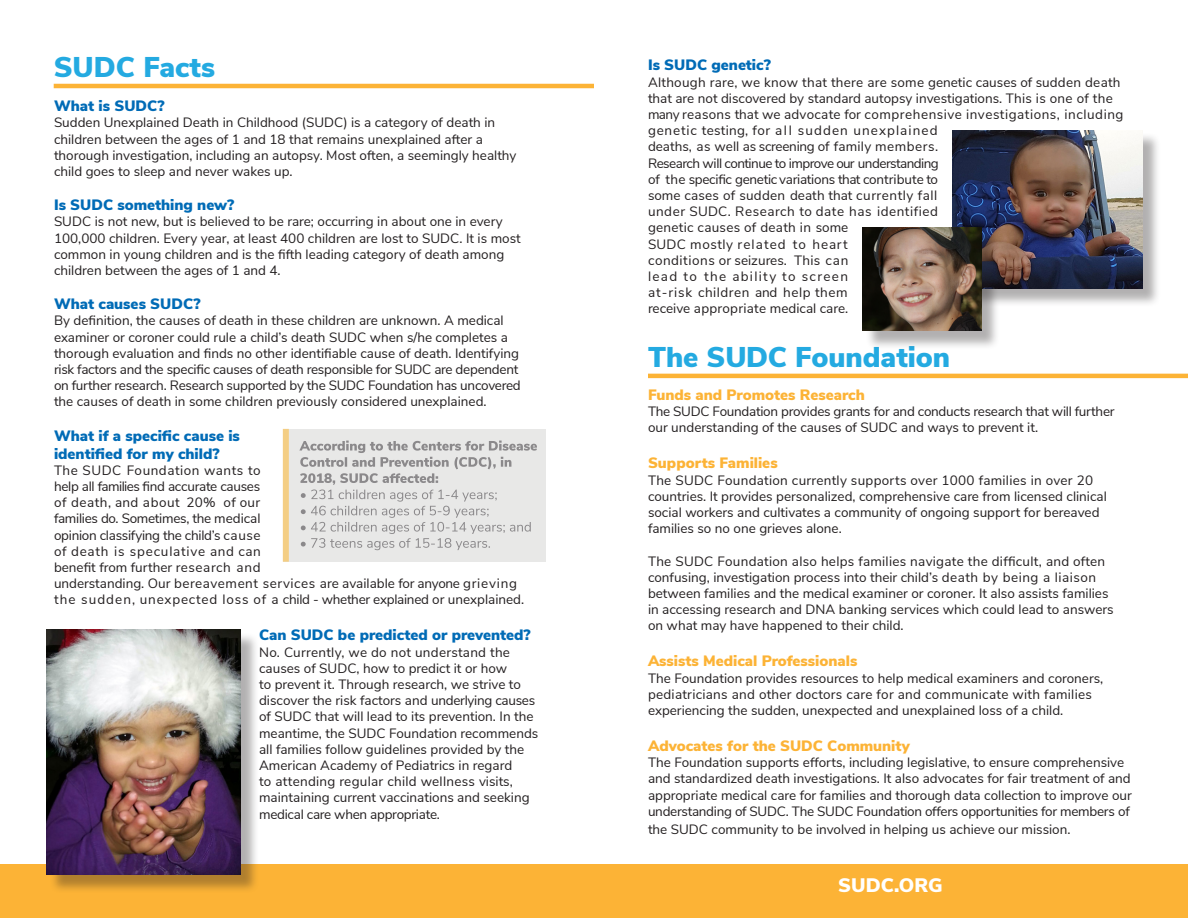
<style>
.page{position:relative;width:1188px;height:918px;background:#fff}
.page>*{position:absolute;margin:0;border:0;box-sizing:border-box;transform-origin:0 0}
.t1{font:900 28.5px "Nunito Sans";color:#24aae1}
.t2{font:900 19.5px "Nunito Sans";color:#fff}
.t3{font:900 15px/18px "Nunito Sans";color:#006bb6}
.t4{font:900 15px "Nunito Sans";color:#fcb336}
.t5{font:13.5px/16.2px "Nunito Sans";color:#231f20}
.t6{font:13.5px/16.2px "Nunito Sans";letter-spacing:.02em;color:#231f20}
.t7{font:13.5px/16.2px "Nunito Sans";letter-spacing:-.02em;color:#231f20}
</style>
<div class="page">
<div style="left:0;top:864px;width:1188px;height:54px;background:#fcb336"></div>
<div style="left:49px;top:632px;width:211px;height:261px;background:#231f20;opacity:.35"></div>
<img style="left:47px;top:630px;width:194px;height:245px">
<hr style="left:54px;top:84px;width:540px;height:4px;background:#fcb336">
<hr style="left:648px;top:374px;width:540px;height:4px;background:#fcb336">
<div style="left:955px;top:132px;width:207px;height:175px;background:#231f20;opacity:.35"></div>
<img style="left:953px;top:130px;width:190px;height:158px">
<div style="left:865px;top:230px;width:135px;height:120px;background:#231f20;opacity:.35"></div>
<img style="left:863px;top:228px;width:118px;height:103px">
<div style="left:283px;top:429px;width:263px;height:133px;background:#e8e8e7"></div>
<svg style="left:299px;top:441px;width:238px;height:109px"></svg>
<div style="left:283px;top:429px;width:6px;height:133px;background:#f4ce84"></div>
<p class="t1" style="left:54px;top:46px;width:163px">SUDC Facts</p>
<p class="t3" style="left:54px;top:97px;width:112px">What is SUDC?</p>
<p class="t5" style="left:54px;top:114px;width:464px">Sudden Unexplained Death in Childhood (SUDC) is a category of death in children between the ages of 1 and 18 that remains unexplained after a thorough investigation, including an autopsy. Most often, a seemingly healthy child goes to sleep and never wakes up.</p>
<p class="t3" style="left:54px;top:196px;width:182px">Is SUDC something new?</p>
<p class="t5" style="left:54px;top:213px;width:468px">SUDC is not new, but is believed to be rare; occurring in about one in every 100,000 children. Every year, at least 400 children are lost to SUDC. It is most common in young children and is the fifth leading category of death among children between the ages of 1 and 4.</p>
<p class="t3" style="left:54px;top:295px;width:148px">What causes SUDC?</p>
<p class="t5" style="left:54px;top:312px;width:468px">By definition, the causes of death in these children are unknown. A medical examiner or coroner could rule a child’s death SUDC when s/he completes a thorough evaluation and finds no other identifiable cause of death. Identifying risk factors and the specific causes of death responsible for SUDC are dependent on further research. Research supported by the SUDC Foundation has uncovered the causes of death in some children previously considered unexplained.</p>
<p class="t3" style="left:54px;top:426px;width:187px">What if a specific cause is identified for my child?</p>
<p class="t5" style="left:54px;top:461px;width:472px">The SUDC Foundation wants to<br>help all families find accurate causes<br>of death, and about 20% of our<br>families do. Sometimes, the medical<br>opinion classifying the child’s cause<br>of death is speculative and can<br>benefit from further research and<br>understanding. Our bereavement services are available for anyone grieving the sudden, unexpected loss of a child - whether explained or unexplained.</p>
<p class="t3" style="left:259px;top:626px;width:273px">Can SUDC be predicted or prevented?</p>
<p class="t5" style="left:259px;top:643px;width:281px">No. Currently, we do not understand the causes of SUDC, how to predict it or how<br>to prevent it. Through research, we strive to discover the risk factors and underlying causes of SUDC that will lead to its prevention. In the meantime, the SUDC Foundation recommends all families follow guidelines provided by the American Academy of Pediatrics in regard<br>to attending regular child wellness visits, maintaining current vaccinations and seeking medical care when appropriate.</p>
<p class="t3" style="left:648px;top:56px;width:124px">Is SUDC genetic?</p>
<p class="t6" style="left:648px;top:73px;width:477px">Although rare, we know that there are some genetic causes of sudden death that are not discovered by standard autopsy investigations. This is one of the many reasons that we advocate for comprehensive investigations, including genetic testing, for all sudden unexplained<br>deaths, as well as screening of family members.<br>Research will continue to improve our understanding<br>of the specific genetic variations that contribute to<br>some cases of sudden death that currently fall<br>under SUDC. Research to date has identified<br>genetic causes of death in some<br>SUDC mostly related to heart<br>conditions or seizures. This can<br>lead to the ability to screen<br>at-risk children and help them<br>receive appropriate medical care.</p>
<p class="t1" style="left:648px;top:336px;width:304px">The SUDC Foundation</p>
<p class="t4" style="left:648px;top:384px;width:218px">Funds and Promotes Research</p>
<p class="t7" style="left:648px;top:403px;width:468px">The SUDC Foundation provides grants for and conducts research that will further our understanding of the causes of SUDC and ways to prevent it.</p>
<p class="t4" style="left:648px;top:452px;width:131px">Supports Families</p>
<p class="t5" style="left:648px;top:471px;width:460px">The SUDC Foundation currently supports over 1000 families in over 20 countries. It provides personalized, comprehensive care from licensed clinical social workers and cultivates a community of ongoing support for bereaved families so no one grieves alone.</p>
<p class="t5" style="left:648px;top:552px;width:467px">The SUDC Foundation also helps families navigate the difficult, and often confusing, investigation process into their child’s death by being a liaison between families and the medical examiner or coroner. It also assists families in accessing research and DNA banking services which could lead to answers on what may have happened to their child.</p>
<p class="t4" style="left:648px;top:650px;width:211px">Assists Medical Professionals</p>
<p class="t5" style="left:648px;top:669px;width:457px">The Foundation provides resources to help medical examiners and coroners, pediatricians and other doctors care for and communicate with families experiencing the sudden, unexpected and unexplained loss of a child.</p>
<p class="t4" style="left:648px;top:735px;width:263px">Advocates for the SUDC Community</p>
<p class="t5" style="left:648px;top:754px;width:485px">The Foundation supports efforts, including legislative, to ensure comprehensive and standardized death investigations. It also advocates for fair treatment of and appropriate medical care for families and thorough data collection to improve our understanding of SUDC. The SUDC Foundation offers opportunities for members of</p>
<p class="t5" style="left:648px;top:820px;width:424px">the SUDC community to be involved in helping us achieve our mission.</p>
<p class="t2" style="left:838px;top:871px;width:106px">SUDC.ORG</p>
</div>
